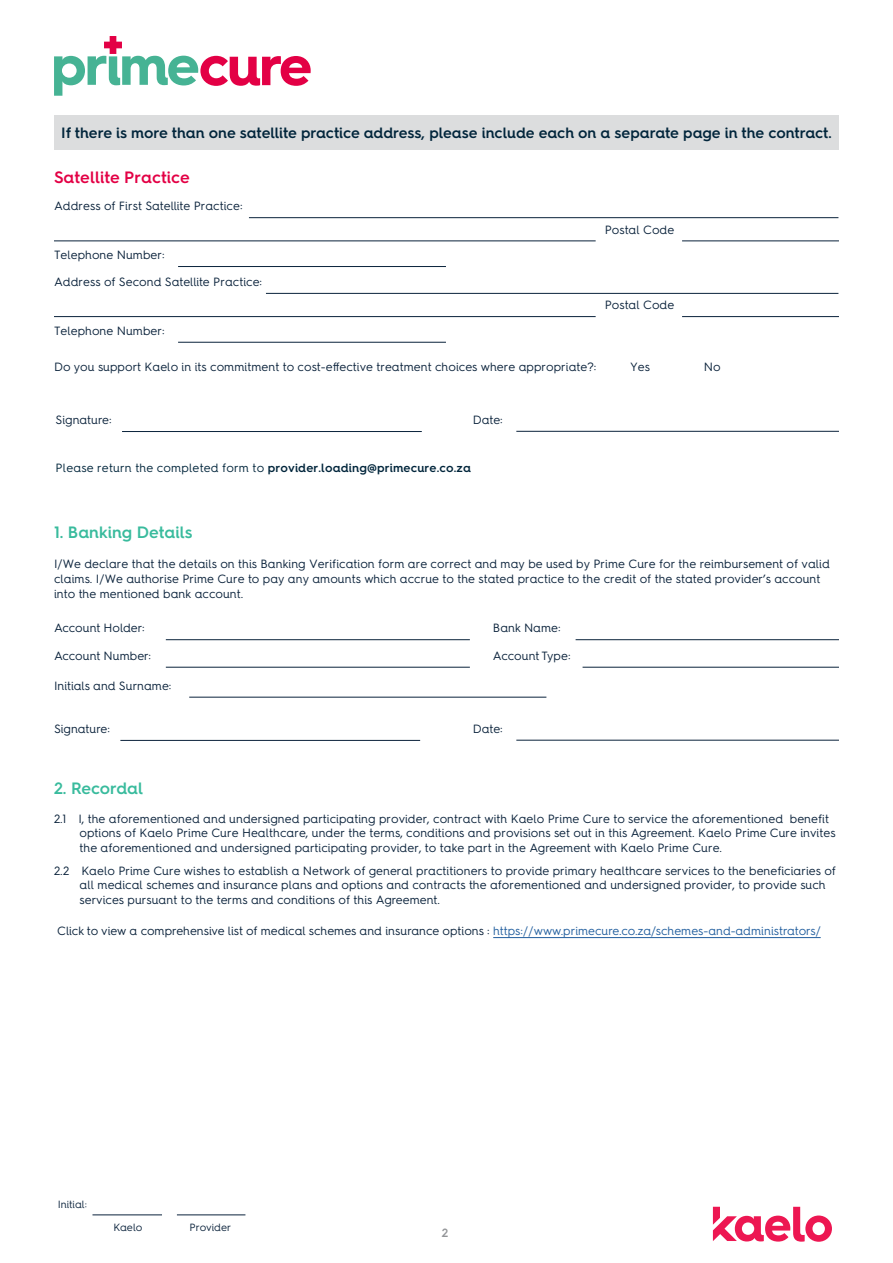
<style>
.page{position:relative;width:893px;height:1263px;background:#fff}
.page>*{position:absolute;margin:0;border:0;box-sizing:border-box;transform-origin:0 0}
.t1{font:600 16.5px "Hurme Geometric Sans 4";letter-spacing:-.005em;color:#39bb9d}
.t2{font:600 16.5px "Hurme Geometric Sans 4";color:#e30045}
.t3{font:600 15px "Hurme Geometric Sans 4";color:#01253b}
.t4{font:12px/14.4px "Hurme Geometric Sans 4";color:#0a223b}
.t5{font:600 12px "Hurme Geometric Sans 4";letter-spacing:.01em;color:#01253b}
.t6{font:600 12px "Hurme Geometric Sans 4";color:#939598}
.t7{font:10.5px "Hurme Geometric Sans 4";color:#0a223b}
.s1{font-weight:400}
.s2{color:#215e9e}
</style>
<div class="page">
<svg style="left:713px;top:1207px;width:119px;height:35px"></svg>
<svg style="left:54px;top:36px;width:257px;height:60px"></svg>
<hr style="left:92px;top:1214px;width:70px;height:1px;background:#0a223b">
<hr style="left:177px;top:1214px;width:68px;height:1px;background:#0a223b">
<hr style="left:122px;top:431px;width:300px;height:1px;background:#0a223b">
<hr style="left:120px;top:740px;width:300px;height:1px;background:#0a223b">
<hr style="left:516px;top:431px;width:323px;height:1px;background:#0a223b">
<hr style="left:516px;top:740px;width:323px;height:1px;background:#0a223b">
<hr style="left:166px;top:639px;width:304px;height:1px;background:#0a223b">
<hr style="left:166px;top:667px;width:304px;height:1px;background:#0a223b">
<hr style="left:189px;top:697px;width:357px;height:1px;background:#0a223b">
<hr style="left:576px;top:639px;width:263px;height:1px;background:#0a223b">
<hr style="left:583px;top:667px;width:256px;height:1px;background:#0a223b">
<hr style="left:249px;top:217px;width:589px;height:1px;background:#0a223b">
<hr style="left:266px;top:293px;width:572px;height:1px;background:#0a223b">
<hr style="left:178px;top:266px;width:268px;height:1px;background:#0a223b">
<hr style="left:178px;top:342px;width:268px;height:1px;background:#0a223b">
<hr style="left:682px;top:241px;width:157px;height:1px;background:#0a223b">
<hr style="left:682px;top:316px;width:157px;height:1px;background:#0a223b">
<hr style="left:54px;top:241px;width:542px;height:1px;background:#0a223b">
<hr style="left:54px;top:316px;width:542px;height:1px;background:#0a223b">
<hr style="left:493px;top:937px;width:328px;height:1px;background:#215e9e">
<div style="left:54px;top:116px;width:785px;height:34px;background:#dcddde"></div>
<p class="t3" style="left:61px;top:122px;width:772px">If there is more than one satellite practice address, please include each on a separate page in the contract.</p>
<h1 class="t2" style="left:54px;top:166px;width:137px">Satellite Practice</h1>
<p class="t4" style="left:54px;top:199px;width:190px">Address of First Satellite Practice:</p>
<p class="t4" style="left:54px;top:247px;width:112px">Telephone Number:</p>
<p class="t4" style="left:54px;top:274px;width:210px">Address of Second Satellite Practice:</p>
<p class="t4" style="left:54px;top:323px;width:112px">Telephone Number:</p>
<p class="t4" style="left:605px;top:222px;width:71px">Postal Code</p>
<p class="t4" style="left:605px;top:297px;width:71px">Postal Code</p>
<p class="t4" style="left:54px;top:359px;width:544px">Do you support Kaelo in its commitment to cost-effective treatment choices where appropriate?:</p>
<p class="t4" style="left:630px;top:359px;width:21px">Yes</p>
<p class="t4" style="left:704px;top:359px;width:18px">No</p>
<p class="t4" style="left:56px;top:412px;width:57px">Signature:</p>
<p class="t4" style="left:473px;top:412px;width:31px">Date:</p>
<p class="t5" style="left:56px;top:459px;width:417px"><span class="s1">Please return the completed form to</span> provider.loading@primecure.co.za</p>
<h1 class="t1" style="left:54px;top:521px;width:140px">1. Banking Details</h1>
<p class="t4" style="left:54px;top:556px;width:777px;line-height:15px">I/We declare that the details on this Banking Verification form are correct and may be used by Prime Cure for the reimbursement of valid claims. I/We authorise Prime Cure to pay any amounts which accrue to the stated practice to the credit of the stated provider’s account into the mentioned bank account.</p>
<p class="t4" style="left:54px;top:621px;width:92px">Account Holder:</p>
<p class="t4" style="left:54px;top:648px;width:99px">Account Number:</p>
<p class="t4" style="left:54px;top:678px;width:119px">Initials and Surname:</p>
<p class="t4" style="left:493px;top:621px;width:69px">Bank Name:</p>
<p class="t4" style="left:493px;top:648px;width:79px">Account Type:</p>
<p class="t4" style="left:54px;top:721px;width:57px">Signature:</p>
<p class="t4" style="left:473px;top:721px;width:31px">Date:</p>
<h1 class="t1" style="left:54px;top:777px;width:91px">2. Recordal</h1>
<p class="t4" style="left:80px;top:811px;width:758px;text-indent:-26px">2.1 I, the aforementioned and undersigned participating provider, contract with Kaelo Prime Cure to service the aforementioned benefit options of Kaelo Prime Cure Healthcare, under the terms, conditions and provisions set out in this Agreement. Kaelo Prime Cure invites the aforementioned and undersigned participating provider, to take part in the Agreement with Kaelo Prime Cure.</p>
<p class="t4" style="left:80px;top:863px;width:758px;text-indent:-26px">2.2 Kaelo Prime Cure wishes to establish a Network of general practitioners to provide primary healthcare services to the beneficiaries of all medical schemes and insurance plans and options and contracts the aforementioned and undersigned provider, to provide such services pursuant to the terms and conditions of this Agreement.</p>
<p class="t4" style="left:57px;top:923px;width:765px">Click to view a comprehensive list of medical schemes and insurance options : <span class="s2">https://www.primecure.co.za/schemes-and-administrators/</span></p>
<p class="t7" style="left:58px;top:1197px;width:31px">Initial:</p>
<p class="t7" style="left:113px;top:1220px;width:31px">Kaelo</p>
<p class="t7" style="left:190px;top:1220px;width:43px">Provider</p>
<p class="t6" style="left:442px;top:1224px;width:8px">2</p>
</div>
